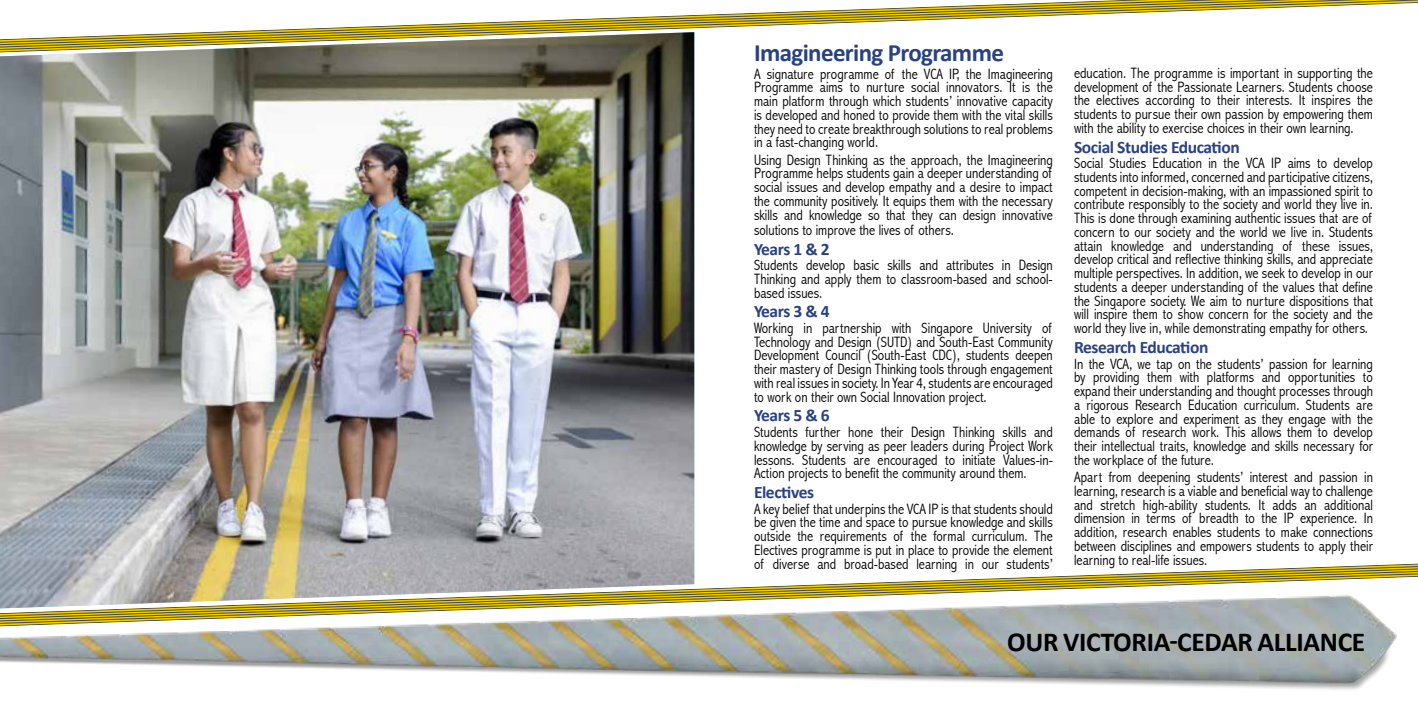
<style>
.page{position:relative;width:1418px;height:709px;background:#fff}
.page>*{position:absolute;margin:0;border:0;box-sizing:border-box;transform-origin:0 0}
.t1{font:700 27.5px "Calibri";letter-spacing:-.01em;color:#000}
.t2{font:700 25px "Calibri";letter-spacing:-.025em;color:#294184}
.t3{font:700 17.5px "Calibri";letter-spacing:-.025em;color:#294184}
.t4{font:300 condensed 15px/13.8px "Abadi";color:#000;text-align:justify}
</style>
<div class="page">
<svg style="left:210px;top:0;width:1207px;height:45px"></svg>
<img style="left:0;top:32px;width:694px;height:500px">
<img style="left:0;top:532px;width:1407px;height:158px">
<h2 class="t2" style="left:754px;top:37px;width:251px">Imagineering Programme</h2>
<p class="t4" style="left:754px;top:67px;width:300px">A signature programme of the VCA IP, the Imagineering Programme aims to nurture social innovators. It is the main platform through which students’ innovative capacity is developed and honed to provide them with the vital skills they need to create breakthrough solutions to real problems in a fast-changing world.</p>
<p class="t4" style="left:754px;top:153px;width:300px">Using Design Thinking as the approach, the Imagineering Programme helps students gain a deeper understanding of social issues and develop empathy and a desire to impact the community positively. It equips them with the necessary skills and knowledge so that they can design innovative solutions to improve the lives of others.</p>
<p class="t3" style="left:754px;top:237px;width:77px">Years 1 &amp; 2</p>
<p class="t4" style="left:754px;top:258px;width:300px">Students develop basic skills and attributes in Design Thinking and apply them to classroom-based and school&shy;based issues.</p>
<p class="t3" style="left:754px;top:300px;width:77px">Years 3 &amp; 4</p>
<p class="t4" style="left:754px;top:321px;width:300px">Working in partnership with Singapore University of Technology and Design (SUTD) and South-East Community Development Council (South-East CDC), students deepen their mastery of Design Thinking tools through engagement with real issues in society. In Year 4, students are encouraged to work on their own Social Innovation project.</p>
<p class="t3" style="left:754px;top:404px;width:77px">Years 5 &amp; 6</p>
<p class="t4" style="left:754px;top:425px;width:300px">Students further hone their Design Thinking skills and knowledge by serving as peer leaders during Project Work lessons. Students are encouraged to initiate Values-in-Action projects to benefit the community around them.</p>
<p class="t3" style="left:754px;top:481px;width:62px">Electives</p>
<p class="t4" style="left:754px;top:501px;width:300px">A key belief that underpins the VCA IP is that students should be given the time and space to pursue knowledge and skills outside the requirements of the formal curriculum. The Electives programme is put in place to provide the element of diverse and broad-based learning in our students’</p>
<p class="t4" style="left:1074px;top:66px;width:300px">education. The programme is important in supporting the development of the Passionate Learners. Students choose the electives according to their interests. It inspires the students to pursue their own passion by empowering them with the ability to exercise choices in their own learning.</p>
<p class="t3" style="left:1074px;top:136px;width:167px">Social Studies Education</p>
<p class="t4" style="left:1074px;top:156px;width:300px">Social Studies Education in the VCA IP aims to develop students into informed, concerned and participative citizens, competent in decision-making, with an impassioned spirit to contribute responsibly to the society and world they live in.<br>This is done through examining authentic issues that are of concern to our society and the world we live in. Students attain knowledge and understanding of these issues, develop critical and reflective thinking skills, and appreciate multiple perspectives. In addition, we seek to develop in our students a deeper understanding of the values that define the Singapore society. We aim to nurture dispositions that will inspire them to show concern for the society and the world they live in, while demonstrating empathy for others.</p>
<p class="t3" style="left:1074px;top:336px;width:136px">Research Education</p>
<p class="t4" style="left:1074px;top:356px;width:300px">In the VCA, we tap on the students’ passion for learning by providing them with platforms and opportunities to expand their understanding and thought processes through a rigorous Research Education curriculum. Students are able to explore and experiment as they engage with the demands of research work. This allows them to develop their intellectual traits, knowledge and skills necessary for the workplace of the future.</p>
<p class="t4" style="left:1074px;top:470px;width:300px">Apart from deepening students’ interest and passion in learning, research is a viable and beneficial way to challenge and stretch high-ability students. It adds an additional dimension in terms of breadth to the IP experience. In addition, research enables students to make connections between disciplines and empowers students to apply their learning to real-life issues.</p>
<h1 class="t1" style="left:1007px;top:624px;width:359px">OUR VICTORIA-CEDAR ALLIANCE</h1>
</div>
